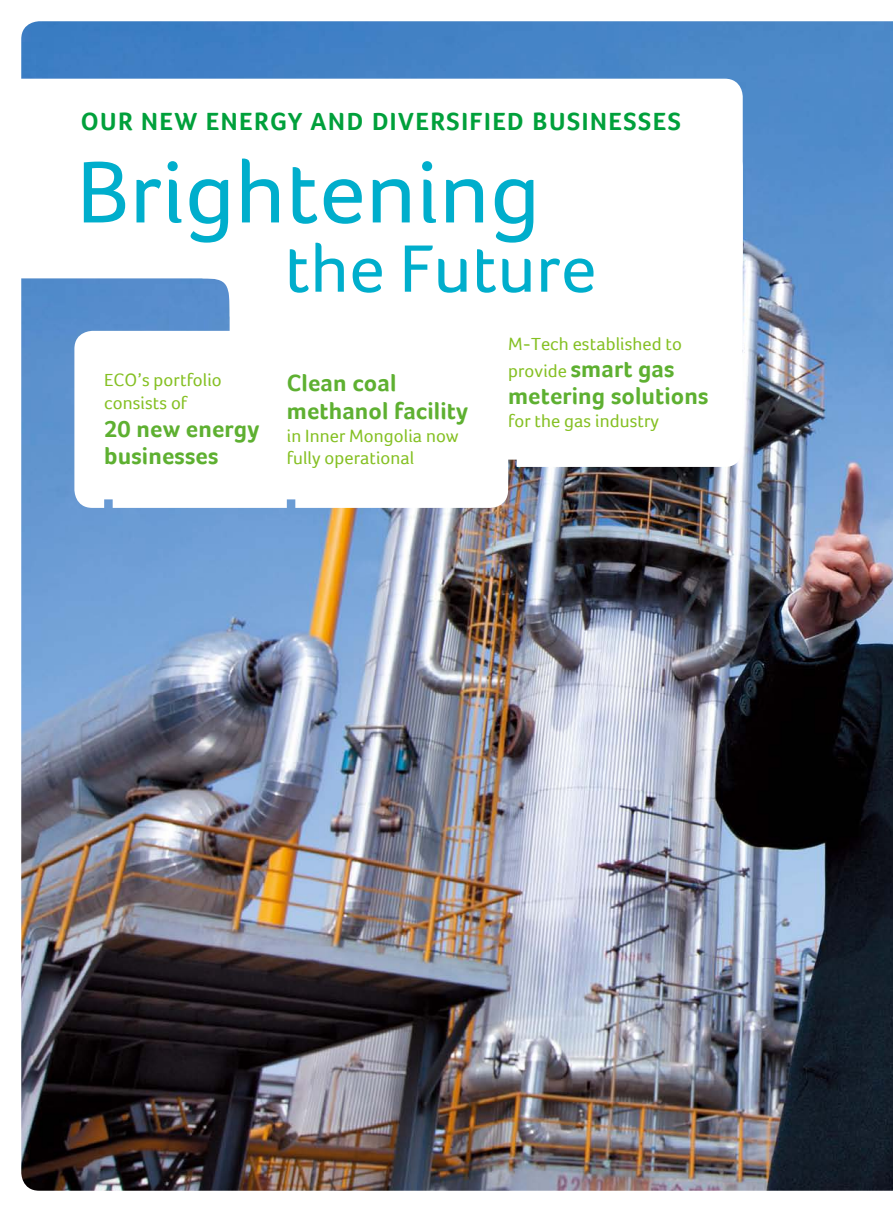
<style>
.page{position:relative;width:893px;height:1212px;background:#fff}
.page>*{position:absolute;margin:0;border:0;box-sizing:border-box;transform-origin:0 0}
.t1{font:90px "Foco";color:#00aecc;scale:1.04 1}
.t2{font:69px "Foco";color:#00aecc;scale:1.04 1}
.t3{font:700 25.5px "Foco";letter-spacing:.06em;color:#00a03b}
.t4{font:700 24.15px/27.6px "Foco";letter-spacing:.005em;color:#5eb031}
.t5{font:18.3px/23px "Foco";letter-spacing:.005em;color:#85c023}
.s1{font-weight:400;font-size:18.3px;color:#85c023}
</style>
<div class="page">
<img style="left:21px;top:21px;width:872px;height:1170px">
<svg style="left:230px;top:278px;width:513px;height:189px"></svg>
<svg style="left:74px;top:331px;width:434px;height:177px"></svg>
<svg style="left:199px;top:278px;width:68px;height:39px"></svg>
<svg style="left:21px;top:79px;width:722px;height:199px"></svg>
<p class="t3" style="left:81px;top:107px;width:602px">OUR NEW ENERGY AND DIVERSIFIED BUSINESSES</p>
<p class="t1" style="left:77px;top:140px;width:447px">Brightening</p>
<p class="t2" style="left:285px;top:229px;width:301px">the Future</p>
<p class="t5" style="left:104px;top:368px;width:119px">ECO’s portfolio consists of</p>
<p class="t4" style="left:104px;top:415px;width:157px">20 new energy businesses</p>
<p class="t4" style="left:287px;top:369px;width:183px">Clean coal methanol facility</p>
<p class="t5" style="left:287px;top:424px;width:173px">in Inner Mongolia now fully operational</p>
<p class="t5" style="left:508px;top:332px;width:175px">M-Tech established to</p>
<p class="t4" style="left:508px;top:355px;width:202px"><span class="s1">provide</span> smart gas metering solutions</p>
<p class="t5" style="left:508px;top:410px;width:152px">for the gas industry</p>
</div>
